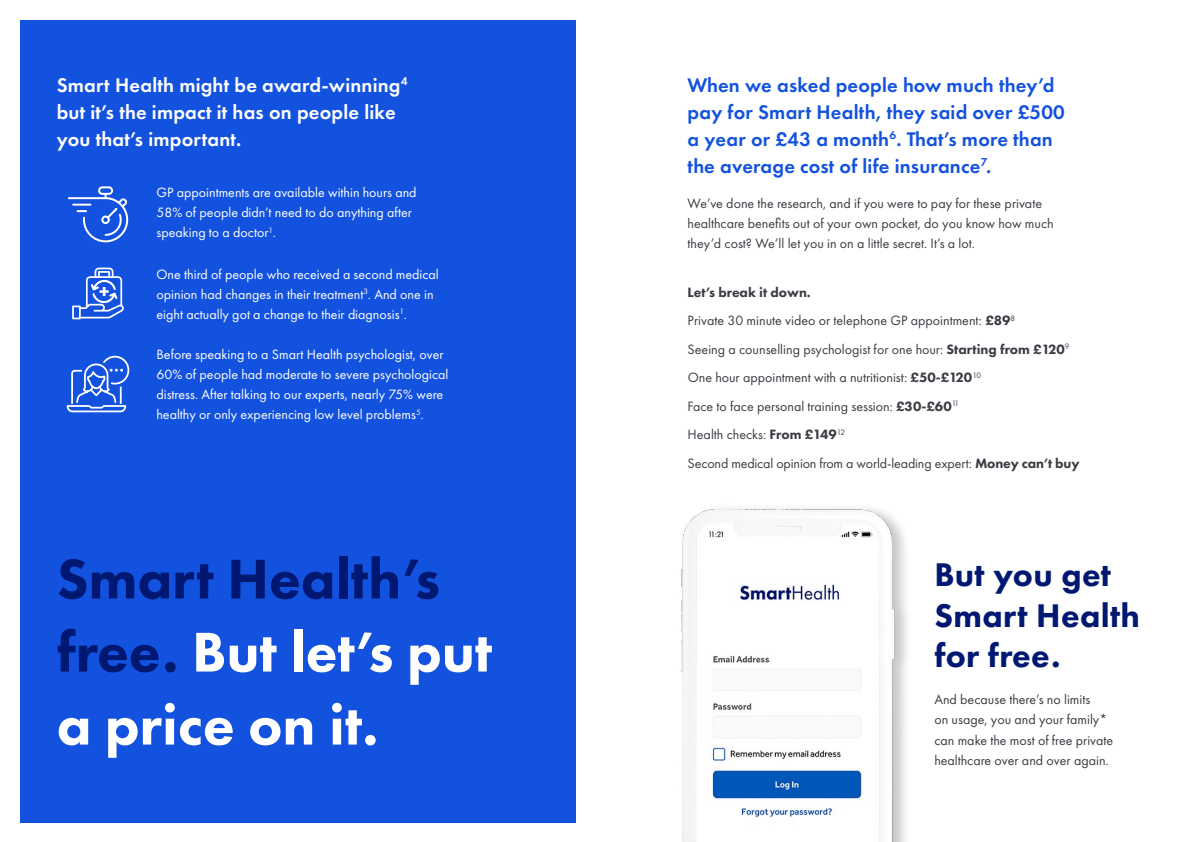
<style>
.page{position:relative;width:1191px;height:842px;background:#fff}
.page>*{position:absolute;margin:0;border:0;box-sizing:border-box;transform-origin:0 0}
.t1{font:800 58px/73px "Futura PT";color:#fff}
.t2{font:800 34px/40.8px "Futura PT";letter-spacing:.01em;color:#001871}
.t3{font:600 20.5px/27px "Futura PT";letter-spacing:.01em;color:#1352de}
.t4{font:600 20.5px/27px "Futura PT";letter-spacing:.01em;color:#fff}
.t5{font:14px/28.5px "Futura PT";color:#3b3c43}
.t6{font:14px/20px "Futura PT";color:#fff}
.s1{color:#001871}
.s2{font-weight:800}
</style>
<div class="page">
<div style="left:20px;top:20px;width:555px;height:802px;background:#1352de"></div>
<img style="left:681px;top:508px;width:226px;height:334px">
<svg style="left:68px;top:186px;width:61px;height:57px"></svg>
<svg style="left:72px;top:268px;width:52px;height:51px"></svg>
<svg style="left:66px;top:355px;width:64px;height:58px"></svg>
<h3 class="t4" style="left:57px;top:72px;width:352px">Smart Health might be award-winning<sup>4 </sup>but it’s the impact it has on people like you that’s important.</h3>
<p class="t6" style="left:156px;top:182px;width:262px">GP appointments are available within hours and<br>58% of people didn’t need to do anything after speaking to a doctor<sup>1</sup>.</p>
<p class="t6" style="left:156px;top:264px;width:284px">One third of people who received a second medical opinion had changes in their treatment<sup>3</sup>. And one in eight actually got a change to their diagnosis<sup>1</sup>.</p>
<p class="t6" style="left:156px;top:345px;width:293px">Before speaking to a Smart Health psychologist, over 60% of people had moderate to severe psychological distress. After talking to our experts, nearly 75% were healthy or only experiencing low level problems<sup>5</sup>.</p>
<h1 class="t1" style="left:57px;top:542px;width:437px"><span class="s1">Smart Health’s free.</span> But let’s put a price on it.</h1>
<h3 class="t3" style="left:687px;top:72px;width:379px">When we asked people how much they’d pay for Smart Health, they said over £500 a year or £43 a month<sup>6</sup>. That’s more than the average cost of life insurance<sup>7</sup>.</h3>
<p class="t5" style="left:687px;top:193px;width:368px;line-height:20px">We’ve done the research, and if you were to pay for these private healthcare benefits out of your own pocket, do you know how much they’d cost? We’ll let you in on a little secret. It’s a lot.</p>
<p class="t5" style="left:687px;top:278px;width:393px"><span class="s2">Let’s break it down.<br></span>Private 30 minute video or telephone GP appointment: <span class="s2">£89</span><sup>8<br></sup>Seeing a counselling psychologist for one hour: <span class="s2">Starting from £120</span><sup>9<br></sup>One hour appointment with a nutritionist: <span class="s2">£50-£120</span><sup>10<br></sup>Face to face personal training session: <span class="s2">£30-£60</span><sup>11<br></sup>Health checks: <span class="s2">From £149</span><sup>12<br></sup>Second medical opinion from a world-leading expert: <span class="s2">Money can’t buy</span></p>
<h2 class="t2" style="left:934px;top:554px;width:207px">But you get<br>Smart Health for free.</h2>
<p class="t5" style="left:934px;top:690px;width:180px;line-height:20px">And because there’s no limits<br>on usage, you and your family* can make the most of free private healthcare over and over again.</p>
</div>
